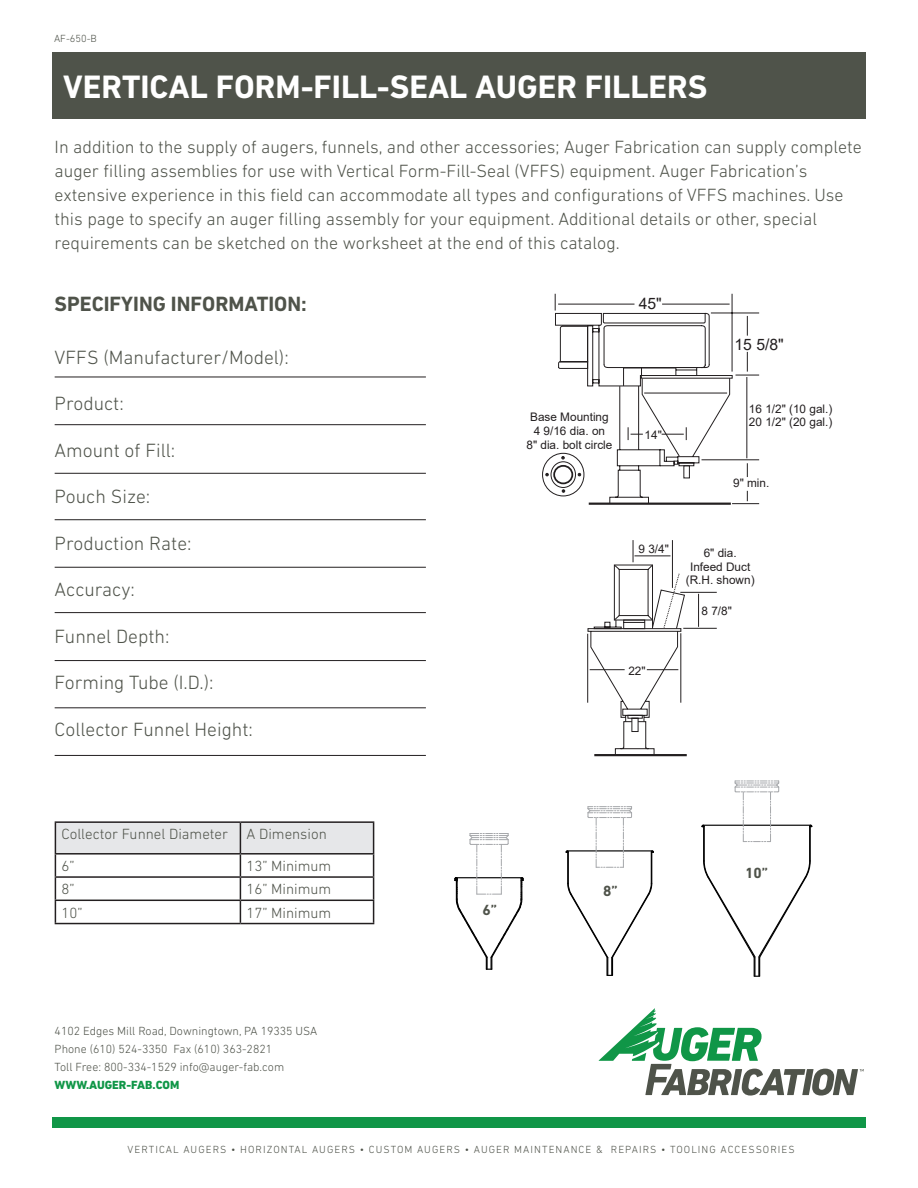
<style>
.page{position:relative;width:918px;height:1188px;background:#fff}
.page>*{position:absolute;margin:0;border:0;box-sizing:border-box;transform-origin:0 0}
.t1{font:700 33px "DIN Next LT Pro";color:#fff}
.t2{font:700 21px "DIN Next LT Pro";color:#4f534a}
.t3{font:300 19.5px "DIN Next LT Pro";color:#4f534a}
.t4{font:300 18px/24px "DIN Next LT Pro";color:#4f534a}
.t5{font:15.75px "Arial";color:#231f20}
.t6{font:300 15px "DIN Next LT Pro";color:#4f534a}
.t7{font:700 15px "DIN Next LT Pro";color:#4f534a}
.t8{font:300 12px/18px "DIN Next LT Pro";color:#4f534a}
.t9{font:800 12px "DIN Next LT Pro";color:#109647}
.t10{font:11.85px/13.8px "Arial";color:#231f20;text-align:center}
.t11{font:300 10.5px "DIN Next LT Pro";letter-spacing:.1em;color:#4f534a}
</style>
<div class="page">
<svg style="left:599px;top:1008px;width:265px;height:88px"></svg>
<div style="left:52px;top:1117px;width:814px;height:11px;background:#109647"></div>
<div style="left:52px;top:52px;width:814px;height:67px;background:#4f534a"></div>
<hr style="left:594px;top:754px;width:93px;height:2px;background:#231f20">
<hr style="left:589px;top:503px;width:142px;height:2px;background:#231f20">
<svg style="left:542px;top:294px;width:217px;height:210px"></svg>
<svg style="left:587px;top:540px;width:99px;height:216px"></svg>
<hr style="left:672px;top:540px;width:1px;height:48px;background:#231f20">
<hr style="left:635px;top:556px;width:35px;height:1px;background:#231f20">
<hr style="left:680px;top:592px;width:37px;height:1px;background:#231f20">
<hr style="left:683px;top:628px;width:34px;height:1px;background:#231f20">
<hr style="left:698px;top:594px;width:1px;height:33px;background:#231f20">
<hr style="left:587px;top:634px;width:1px;height:69px;background:#231f20">
<hr style="left:681px;top:633px;width:1px;height:70px;background:#231f20">
<hr style="left:590px;top:669px;width:35px;height:1px;background:#231f20">
<hr style="left:647px;top:669px;width:31px;height:1px;background:#231f20">
<hr style="left:55px;top:821px;width:185px;height:2px;background:#231f20">
<hr style="left:240px;top:821px;width:134px;height:2px;background:#231f20">
<svg style="left:55px;top:822px;width:319px;height:101px"></svg>
<hr style="left:55px;top:923px;width:185px;height:1px;background:#231f20">
<hr style="left:240px;top:923px;width:134px;height:1px;background:#231f20">
<hr style="left:55px;top:377px;width:371px;height:1px;background:#231f20">
<hr style="left:55px;top:424px;width:371px;height:1px;background:#231f20">
<hr style="left:55px;top:473px;width:371px;height:1px;background:#231f20">
<hr style="left:55px;top:519px;width:371px;height:1px;background:#231f20">
<hr style="left:55px;top:567px;width:371px;height:1px;background:#231f20">
<hr style="left:55px;top:612px;width:371px;height:1px;background:#231f20">
<hr style="left:55px;top:660px;width:371px;height:1px;background:#231f20">
<hr style="left:55px;top:708px;width:371px;height:1px;background:#231f20">
<hr style="left:55px;top:755px;width:371px;height:1px;background:#231f20">
<svg style="left:454px;top:833px;width:70px;height:137px"></svg>
<hr style="left:567px;top:850px;width:85px;height:1px;background:#000">
<hr style="left:567px;top:852px;width:1px;height:31px;background:#000">
<hr style="left:568px;top:852px;width:1px;height:31px;background:#000">
<hr style="left:651px;top:852px;width:1px;height:31px;background:#000">
<svg style="left:588px;top:806px;width:44px;height:62px"></svg>
<hr style="left:703px;top:825px;width:108px;height:1px;background:#000">
<hr style="left:809px;top:826px;width:1px;height:35px;background:#000">
<hr style="left:810px;top:826px;width:1px;height:35px;background:#000">
<hr style="left:703px;top:826px;width:1px;height:35px;background:#000">
<hr style="left:704px;top:826px;width:1px;height:35px;background:#000">
<svg style="left:567px;top:882px;width:86px;height:94px"></svg>
<svg style="left:703px;top:860px;width:108px;height:117px"></svg>
<svg style="left:735px;top:781px;width:44px;height:61px"></svg>
<p class="t11" style="left:54px;top:32px;width:44px">AF-650-B</p>
<p class="t1" style="left:63px;top:68px;width:646px">VERTICAL FORM-FILL-SEAL AUGER FILLERS</p>
<p class="t4" style="left:55px;top:135px;width:809px">In addition to the supply of augers, funnels, and other accessories; Auger Fabrication can supply complete auger filling assemblies for use with Vertical Form-Fill-Seal (VFFS) equipment. Auger Fabrication’s extensive experience in this field can accommodate all types and configurations of VFFS machines. Use this page to specify an auger filling assembly for your equipment. Additional details or other, special requirements can be sketched on the worksheet at the end of this catalog.</p>
<p class="t2" style="left:55px;top:291px;width:254px">SPECIFYING INFORMATION:</p>
<p class="t3" style="left:55px;top:346px;width:236px">VFFS (Manufacturer/Model):</p>
<p class="t3" style="left:55px;top:392px;width:71px">Product:</p>
<p class="t3" style="left:55px;top:439px;width:122px">Amount of Fill:</p>
<p class="t3" style="left:55px;top:485px;width:97px">Pouch Size:</p>
<p class="t3" style="left:55px;top:532px;width:138px">Production Rate:</p>
<p class="t3" style="left:55px;top:578px;width:82px">Accuracy:</p>
<p class="t3" style="left:55px;top:625px;width:116px">Funnel Depth:</p>
<p class="t3" style="left:55px;top:671px;width:161px">Forming Tube (I.D.):</p>
<p class="t3" style="left:55px;top:718px;width:200px">Collector Funnel Height:</p>
<p class="t6" style="left:61px;top:826px;width:168px">Collector Funnel Diameter</p>
<p class="t6" style="left:246px;top:826px;width:82px">A Dimension</p>
<p class="t6" style="left:61px;top:857px;width:15px">6”</p>
<p class="t6" style="left:246px;top:857px;width:86px">13” Minimum</p>
<p class="t6" style="left:61px;top:881px;width:15px">8”</p>
<p class="t6" style="left:246px;top:881px;width:86px">16” Minimum</p>
<p class="t6" style="left:61px;top:904px;width:23px">10”</p>
<p class="t6" style="left:246px;top:904px;width:86px">17” Minimum</p>
<p class="t8" style="left:55px;top:1022px;width:264px">4102 Edges Mill Road, Downingtown, PA 19335 USA<br>Phone (610) 524-3350 Fax (610) 363-2821<br>Toll Free: 800-334-1529 info@auger-fab.com</p>
<p class="t9" style="left:55px;top:1078px;width:126px">WWW.AUGER-FAB.COM</p>
<p class="t5" style="left:639px;top:293px;width:25px">45"</p>
<p class="t10" style="left:526px;top:410px;width:87px">Base Mounting<br>4 9/16 dia. on<br>8" dia. bolt circle</p>
<p class="t10" style="left:645px;top:427px;width:19px">14"</p>
<p class="t5" style="left:734px;top:334px;width:51px">15 5/8"</p>
<p class="t10" style="left:749px;top:401px;width:85px;text-align:left">16 1/2" (10 gal.)<br>20 1/2" (20 gal.)</p>
<p class="t10" style="left:733px;top:476px;width:38px">9" min.</p>
<p class="t10" style="left:639px;top:542px;width:32px">9 3/4"</p>
<p class="t10" style="left:686px;top:546px;width:70px">6" dia.<br>Infeed Duct (R.H. shown)</p>
<p class="t10" style="left:702px;top:603px;width:32px">8 7/8"</p>
<p class="t10" style="left:628px;top:663px;width:19px">22"</p>
<p class="t7" style="left:482px;top:901px;width:16px">6”</p>
<p class="t7" style="left:603px;top:882px;width:16px">8”</p>
<p class="t7" style="left:745px;top:864px;width:24px">10”</p>
<p class="t11" style="left:128px;top:1143px;width:669px">VERTICAL AUGERS • HORIZONTAL AUGERS • CUSTOM AUGERS • AUGER MAINTENANCE &amp; REPAIRS • TOOLING ACCESSORIES</p>
</div>
